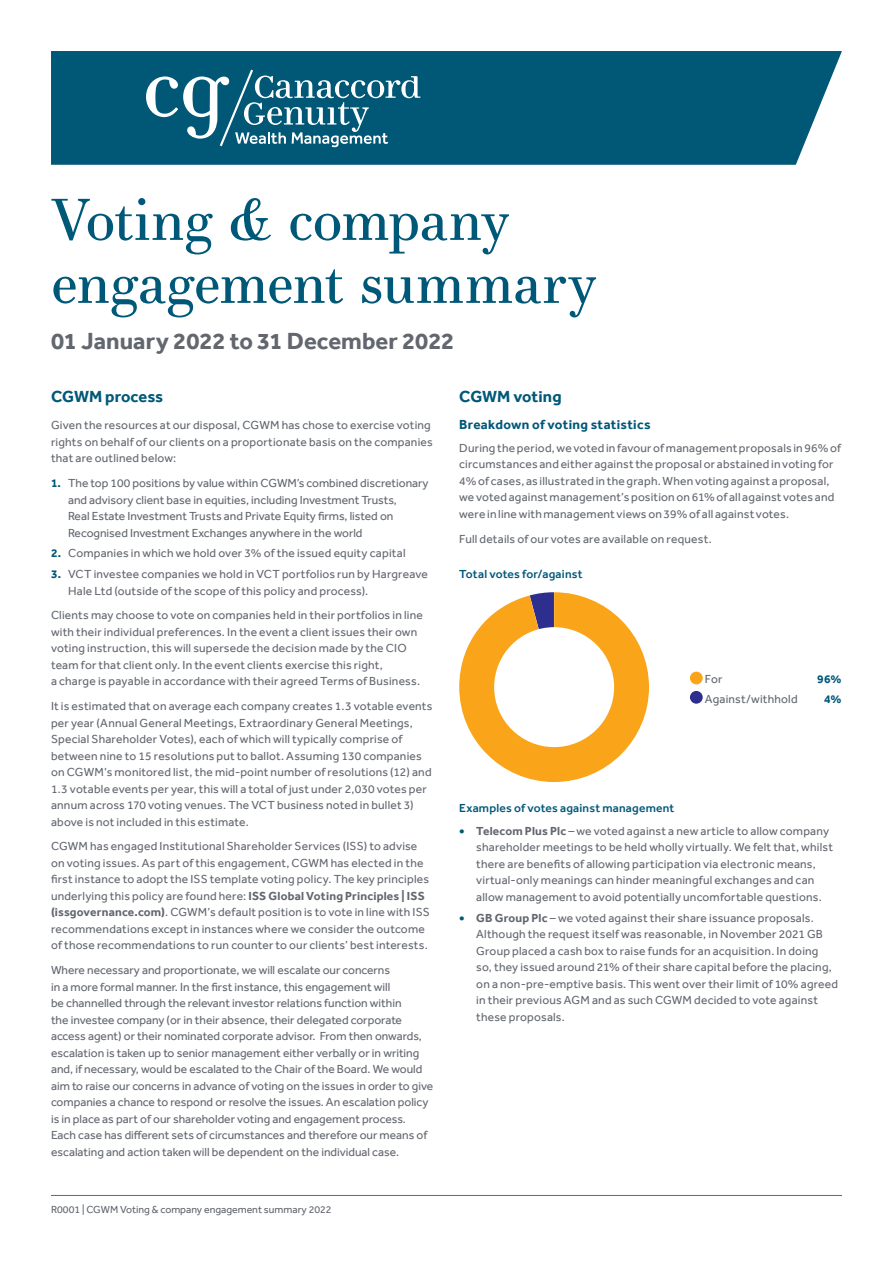
<style>
.page{position:relative;width:893px;height:1263px;background:#fff}
.page>*{position:absolute;margin:0;border:0;box-sizing:border-box;transform-origin:0 0}
.t1{font:57px/63px "Essonnes Text";letter-spacing:-.01em;color:#005879}
.t2{font:700 24px "Effra";color:#62666f}
.t3{font:700 16.5px "Effra";color:#005879}
.t4{font:700 13.5px "Effra";letter-spacing:.025em;color:#005879}
.t5{font:12px/16.5px "Effra";letter-spacing:.015em;color:#62666f}
.t6{font:500 12px "Effra";letter-spacing:.015em;color:#005879}
.t7{font:700 12px "Effra";color:#005879}
.t8{font:10.5px "Effra";color:#62666f}
.s1{font-weight:700;color:#005879}
.s2{font-weight:700}
.s3{font-weight:700;font-size:14.4px;color:#005879}
</style>
<div class="page">
<div style="left:51px;top:51px;width:791px;height:114px;background:#005776"></div>
<svg style="left:146px;top:70px;width:274px;height:77px;background:#337891"></svg>
<hr style="left:51px;top:1195px;width:791px;height:1px;background:#62666f">
<svg style="left:459px;top:592px;width:190px;height:190px"></svg>
<div style="left:494px;top:627px;width:120px;height:120px;background:#fff;border-radius:50%"></div>
<div style="left:690px;top:672px;width:13px;height:12px;background:#faa41a;border-radius:50%"></div>
<div style="left:690px;top:691px;width:13px;height:13px;background:#2d2e8e;border-radius:50%"></div>
<h1 class="t1" style="left:51px;top:187px;width:547px">Voting &amp; company engagement summary</h1>
<h2 class="t2" style="left:51px;top:326px;width:405px">01 January 2022 to 31 December 2022</h2>
<h3 class="t3" style="left:51px;top:387px;width:114px">CGWM process</h3>
<p class="t5" style="left:51px;top:417px;width:383px">Given the resources at our disposal, CGWM has chose to exercise voting rights on behalf of our clients on a proportionate basis on the companies that are outlined below:</p>
<p class="t5" style="left:68px;top:475px;width:362px;text-indent:-17px"><span class="s1">1.</span> The top 100 positions by value within CGWM’s combined discretionary and advisory client base in equities, including Investment Trusts,<br>Real Estate Investment Trusts and Private Equity firms, listed on Recognised Investment Exchanges anywhere in the world</p>
<p class="t5" style="left:51px;top:545px;width:356px"><span class="s1">2.</span> Companies in which we hold over 3% of the issued equity capital</p>
<p class="t5" style="left:68px;top:566px;width:361px;text-indent:-17px"><span class="s1">3.</span> VCT investee companies we hold in VCT portfolios run by Hargreave<br>Hale Ltd (outside of the scope of this policy and process).</p>
<p class="t5" style="left:51px;top:607px;width:373px">Clients may choose to vote on companies held in their portfolios in line with their individual preferences. In the event a client issues their own voting instruction, this will supersede the decision made by the CIO team for that client only. In the event clients exercise this right,<br>a charge is payable in accordance with their agreed Terms of Business.</p>
<p class="t5" style="left:51px;top:698px;width:383px">It is estimated that on average each company creates 1.3 votable events per year (Annual General Meetings, Extraordinary General Meetings, Special Shareholder Votes), each of which will typically comprise of between nine to 15 resolutions put to ballot. Assuming 130 companies on CGWM’s monitored list, the mid-point number of resolutions (12) and 1.3 votable events per year, this will a total of just under 2,030 votes per annum across 170 voting venues. The VCT business noted in bullet 3) above is not included in this estimate.</p>
<p class="t5" style="left:51px;top:838px;width:380px">CGWM has engaged Institutional Shareholder Services (ISS) to advise on voting issues. As part of this engagement, CGWM has elected in the first instance to adopt the ISS template voting policy. The key principles underlying this policy are found here: <span class="s2">ISS Global Voting Principles | ISS (issgovernance.com)</span>. CGWM’s default position is to vote in line with ISS recommendations except in instances where we consider the outcome of those recommendations to run counter to our clients’ best interests.</p>
<p class="t5" style="left:51px;top:962px;width:384px">Where necessary and proportionate, we will escalate our concerns<br>in a more formal manner. In the first instance, this engagement will<br>be channelled through the relevant investor relations function within<br>the investee company (or in their absence, their delegated corporate access agent) or their nominated corporate advisor. From then onwards, escalation is taken up to senior management either verbally or in writing and, if necessary, would be escalated to the Chair of the Board. We would aim to raise our concerns in advance of voting on the issues in order to give companies a chance to respond or resolve the issues. An escalation policy is in place as part of our shareholder voting and engagement process.<br>Each case has different sets of circumstances and therefore our means of escalating and action taken will be dependent on the individual case.</p>
<h3 class="t3" style="left:459px;top:387px;width:104px">CGWM voting</h3>
<p class="t4" style="left:459px;top:417px;width:193px">Breakdown of voting statistics</p>
<p class="t5" style="left:459px;top:439px;width:383px">During the period, we voted in favour of management proposals in 96% of circumstances and either against the proposal or abstained in voting for 4% of cases, as illustrated in the graph. When voting against a proposal, we voted against management’s position on 61% of all against votes and were in line with management views on 39% of all against votes.</p>
<p class="t5" style="left:459px;top:530px;width:254px">Full details of our votes are available on request.</p>
<p class="t6" style="left:459px;top:567px;width:125px">Total votes for/against</p>
<p class="t5" style="left:705px;top:671px;width:19px">For</p>
<p class="t7" style="left:817px;top:672px;width:26px">96%</p>
<p class="t5" style="left:705px;top:690px;width:94px">Against/withhold</p>
<p class="t7" style="left:824px;top:691px;width:19px">4%</p>
<p class="t6" style="left:459px;top:801px;width:217px">Examples of votes against management</p>
<p class="t5" style="left:476px;top:822px;width:358px;text-indent:-17px"><span class="s3">•</span> <span class="s2">Telecom Plus Plc</span> – we voted against a new article to allow company shareholder meetings to be held wholly virtually. We felt that, whilst there are benefits of allowing participation via electronic means, virtual-only meanings can hinder meaningful exchanges and can allow management to avoid potentially uncomfortable questions.</p>
<p class="t5" style="left:476px;top:909px;width:363px;text-indent:-17px"><span class="s3">•</span> <span class="s2">GB Group Plc</span> – we voted against their share issuance proposals.<br>Although the request itself was reasonable, in November 2021 GB Group placed a cash box to raise funds for an acquisition. In doing<br>so, they issued around 21% of their share capital before the placing, on a non-pre-emptive basis. This went over their limit of 10% agreed in their previous AGM and as such CGWM decided to vote against these proposals.</p>
<p class="t8" style="left:51px;top:1203px;width:282px">R0001 | CGWM Voting &amp; company engagement summary 2022</p>
</div>
